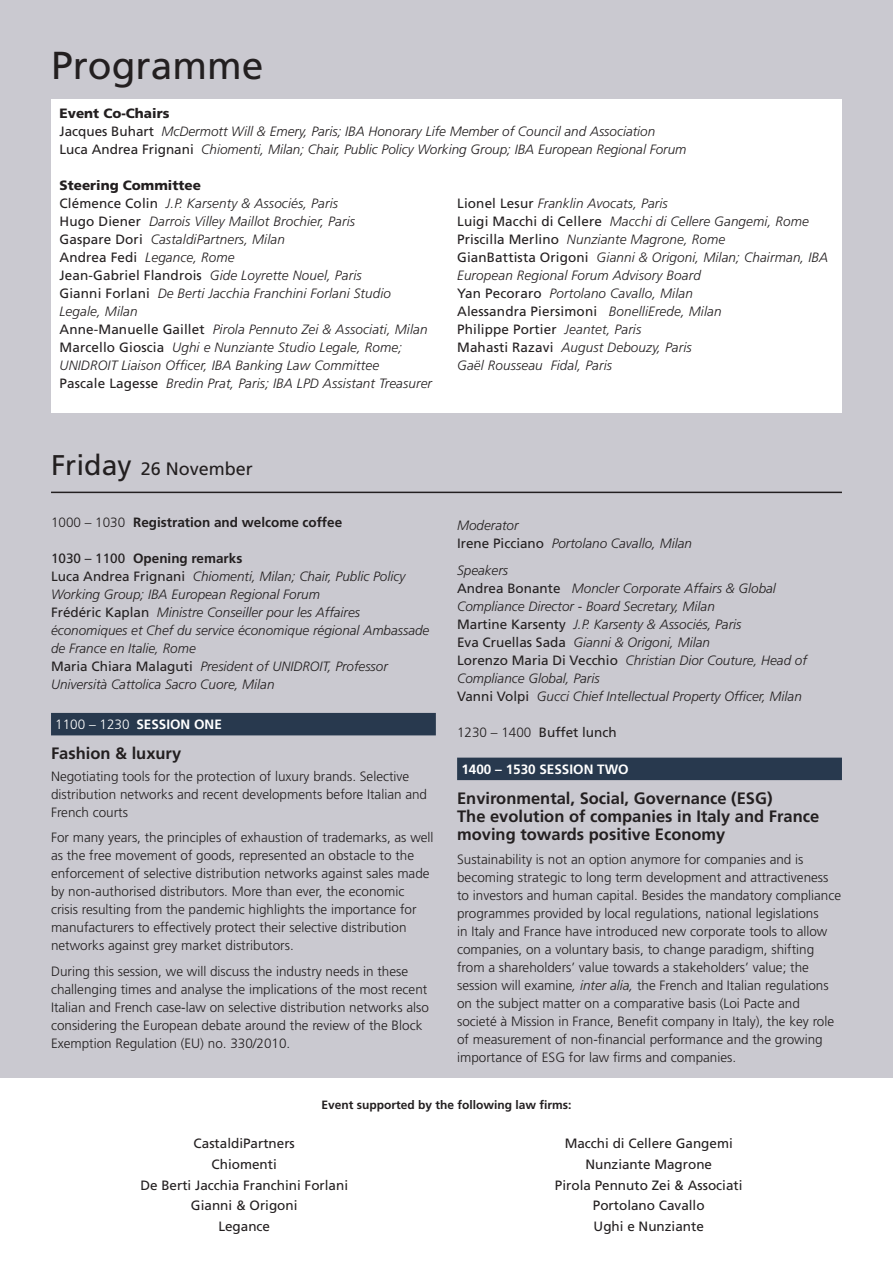
<style>
.page{position:relative;width:893px;height:1263px;background:#cac9d0}
.page>*{position:absolute;margin:0;border:0;box-sizing:border-box;transform-origin:0 0}
.t1{font:39px "Frutiger";color:#231f20}
.t2{font:18px "Frutiger";color:#231f20}
.t3{font:700 16.5px/18px "Frutiger";color:#231f20}
.t4{font:italic 300 13.5px/18px "Frutiger";color:#231f20}
.t5{font:300 13.5px/18px "Frutiger";color:#231f20}
.t6{font:13.5px/20.7px "Frutiger";color:#231f20;text-align:center}
.t7{font:700 13.5px "Frutiger";color:#fff}
.t8{font:700 13.5px "Frutiger";color:#231f20}
.t9{font:700 13.5px "Frutiger CE";color:#231f20}
.t10{font:700 12px "Frutiger";color:#231f20}
.s1{font-weight:900;font-style:normal}
.s2{font-weight:400;font-style:normal}
.s3{font-size:28.5px}
.s4{font-weight:300}
.s5{font-family:"Frutiger";font-weight:400}
.s6{font-style:italic}
</style>
<div class="page">
<hr style="left:51px;top:492px;width:791px;height:1px;background:#231f20">
<div style="left:457px;top:758px;width:385px;height:22px;background:#28394e"></div>
<div style="left:0;top:1078px;width:892px;height:185px;background:#fff"></div>
<div style="left:51px;top:99px;width:791px;height:313px;background:#fff"></div>
<div style="left:51px;top:713px;width:385px;height:22px;background:#28394e"></div>
<h1 class="t1" style="left:51px;top:43px;width:214px">Programme</h1>
<p class="t4" style="left:60px;top:104px;width:628px"><span class="s1">Event Co-Chairs<br></span><span class="s2">Jacques Buhart</span> McDermott Will &amp; Emery, Paris; IBA Honorary Life Member of Council and Association<br><span class="s2">Luca Andrea Frignani</span> Chiomenti, Milan; Chair, Public Policy Working Group; IBA European Regional Forum</p>
<p class="t4" style="left:60px;top:176px;width:374px"><span class="s1">Steering Committee<br></span><span class="s2">Clémence Colin</span> J.P. Karsenty &amp; Associés, Paris<br><span class="s2">Hugo Diener</span> Darrois Villey Maillot Brochier, Paris<br><span class="s2">Gaspare Dori</span> CastaldiPartners, Milan<br><span class="s2">Andrea Fedi</span> Legance, Rome<br><span class="s2">Jean-Gabriel Flandrois</span> Gide Loyrette Nouel, Paris<br><span class="s2">Gianni Forlani</span> De Berti Jacchia Franchini Forlani Studio Legale, Milan<br><span class="s2">Anne-Manuelle Gaillet</span> Pirola Pennuto Zei &amp; Associati, Milan <span class="s2">Marcello Gioscia</span> Ughi e Nunziante Studio Legale, Rome; UNIDROIT Liaison Officer, IBA Banking Law Committee<br><span class="s2">Pascale Lagesse</span> Bredin Prat, Paris; IBA LPD Assistant Treasurer</p>
<p class="t4" style="left:457px;top:194px;width:373px"><span class="s2">Lionel Lesur</span> Franklin Avocats, Paris<br><span class="s2">Luigi Macchi di Cellere</span> Macchi di Cellere Gangemi, Rome <span class="s2">Priscilla Merlino</span> Nunziante Magrone, Rome<br><span class="s2">GianBattista Origoni</span> Gianni &amp; Origoni, Milan; Chairman, IBA European Regional Forum Advisory Board<br><span class="s2">Yan Pecoraro</span> Portolano Cavallo, Milan<br><span class="s2">Alessandra Piersimoni</span> BonelliErede, Milan<br><span class="s2">Philippe Portier</span> Jeantet, Paris<br><span class="s2">Mahasti Razavi</span> August Debouzy, Paris<br>Gaël Rousseau Fidal, Paris</p>
<h2 class="t2" style="left:51px;top:458px;width:203px"><span class="s3">Friday</span> 26 November</h2>
<p class="t8" style="left:51px;top:515px;width:293px"><span class="s4">1000 – 1030</span> Registration and welcome coffee</p>
<p class="t9" style="left:51px;top:550px;width:193px"><span class="s5">1030 – 1100</span> Opening remarks</p>
<p class="t4" style="left:51px;top:567px;width:380px"><span class="s2">Luca Andrea Frignani</span> Chiomenti, Milan; Chair, Public Policy Working Group; IBA European Regional Forum<br><span class="s2">Frédéric Kaplan</span> Ministre Conseiller pour les Affaires économiques et Chef du service économique régional Ambassade de France en Italie, Rome<br><span class="s2">Maria Chiara Malaguti</span> President of UNIDROIT, Professor Università Cattolica Sacro Cuore, Milan</p>
<p class="t7" style="left:55px;top:716px;width:168px"><span class="s4">1100 – 1230</span> SESSION ONE</p>
<p class="t3" style="left:51px;top:744px;width:132px">Fashion &amp; luxury</p>
<p class="t5" style="left:51px;top:767px;width:378px">Negotiating tools for the protection of luxury brands. Selective distribution networks and recent developments before Italian and<br>French courts</p>
<p class="t5" style="left:51px;top:829px;width:384px">For many years, the principles of exhaustion of trademarks, as well as the free movement of goods, represented an obstacle to the enforcement of selective distribution networks against sales made by non-authorised distributors. More than ever, the economic crisis resulting from the pandemic highlights the importance for manufacturers to effectively protect their selective distribution networks against grey market distributors.</p>
<p class="t5" style="left:51px;top:962px;width:379px">During this session, we will discuss the industry needs in these challenging times and analyse the implications of the most recent Italian and French case-law on selective distribution networks also considering the European debate around the review of the Block Exemption Regulation (EU) no. 330/2010.</p>
<p class="t4" style="left:457px;top:517px;width:236px">Moderator<br><span class="s2">Irene Picciano</span> Portolano Cavallo, Milan</p>
<p class="t4" style="left:457px;top:561px;width:351px">Speakers<br><span class="s2">Andrea Bonante</span> Moncler Corporate Affairs &amp; Global Compliance Director - Board Secretary, Milan<br><span class="s2">Martine Karsenty</span> J.P. Karsenty &amp; Associés, Paris<br><span class="s2">Eva Cruellas Sada</span> Gianni &amp; Origoni, Milan<br><span class="s2">Lorenzo Maria Di Vecchio</span> Christian Dior Couture, Head of Compliance Global, Paris<br><span class="s2">Vanni Volpi</span> Gucci Chief Intellectual Property Officer, Milan</p>
<p class="t6" style="left:457px;top:722px;width:161px"><span class="s4">1230 – 1400</span> Buffet lunch</p>
<p class="t7" style="left:461px;top:761px;width:169px">1400 – 1530 SESSION TWO</p>
<p class="t3" style="left:457px;top:789px;width:364px">Environmental, Social, Governance (ESG)<br>The evolution of companies in Italy and France moving towards positive Economy</p>
<p class="t5" style="left:457px;top:850px;width:386px">Sustainability is not an option anymore for companies and is becoming strategic to long term development and attractiveness to investors and human capital. Besides the mandatory compliance programmes provided by local regulations, national legislations<br>in Italy and France have introduced new corporate tools to allow companies, on a voluntary basis, to change paradigm, shifting from a shareholders’ value towards a stakeholders’ value; the session will examine<span class="s6">, inter alia,</span> the French and Italian regulations on the subject matter on a comparative basis (Loi Pacte and societé à Mission in France, Benefit company in Italy), the key role of measurement of non-financial performance and the growing importance of ESG for law firms and companies.</p>
<p class="t10" style="left:321px;top:1097px;width:252px">Event supported by the following law firms:</p>
<p class="t6" style="left:140px;top:1133px;width:209px">CastaldiPartners<br>Chiomenti<br>De Berti Jacchia Franchini Forlani<br>Gianni &amp; Origoni<br>Legance</p>
<p class="t6" style="left:555px;top:1133px;width:189px">Macchi di Cellere Gangemi<br>Nunziante Magrone<br>Pirola Pennuto Zei &amp; Associati<br>Portolano Cavallo<br>Ughi e Nunziante</p>
</div>
